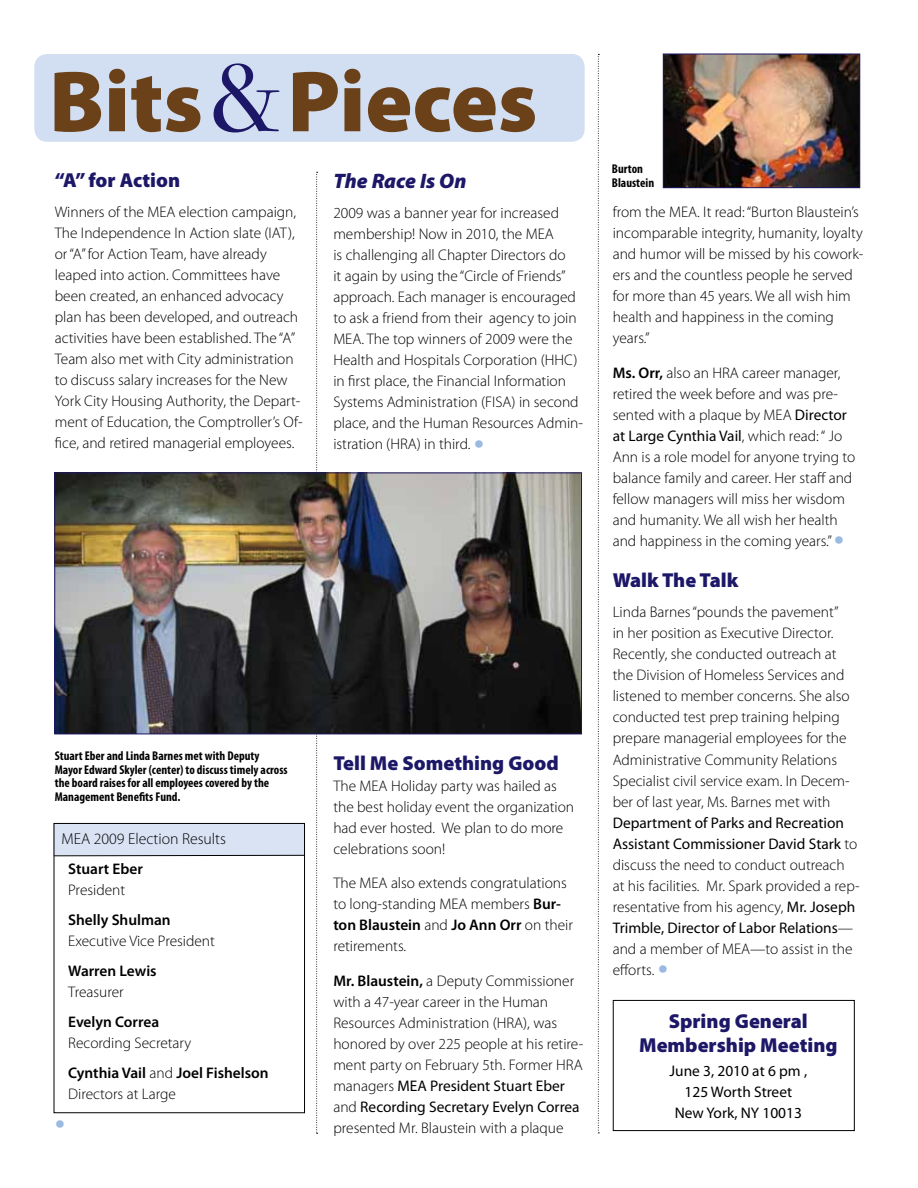
<style>
.page{position:relative;width:918px;height:1188px;background:#fff}
.page>*{position:absolute;margin:0;border:0;box-sizing:border-box;transform-origin:0 0}
.t1{font:900 87.45px "Myriad Pro";color:#6b411a}
.t2{font:300 42px "Myriad Pro";color:#9bbae2}
.t3{font:italic 900 21px "Myriad Pro";color:#1d1767}
.t4{font:900 20.25px/24px "Myriad Pro";color:#1d1767;text-align:center}
.t5{font:300 15.75px "Myriad Pro";color:#000}
.t6{font:300 15.3px/21px "Myriad Pro";color:#000}
.t7{font:600 15.3px/30px "Myriad Pro";color:#000}
.t8{font:15.3px/21px "Myriad Pro";color:#000;text-align:center}
.t9{font:700 condensed 12.75px/13.5px "Myriad Pro";color:#000}
.s1{font-family:"Bodoni Svty Two ITCTT Book";font-weight:400;font-size:96px;color:#1d1767}
.s2{font-weight:300}
.s3{font-weight:600}
.s4{font-weight:400}
</style>
<div class="page">
<div style="left:53px;top:823px;width:252px;height:32px;background:#dae3f4"></div>
<svg style="left:316px;top:172px;width:2px;height:962px"></svg>
<div style="left:34px;top:54px;width:551px;height:88px;background:#d2def1;border-radius:13px"></div>
<img style="left:665px;top:56px;width:193px;height:130px">
<div style="left:663px;top:54px;width:197px;height:134px;border:1px solid #1d1767"></div>
<img style="left:57px;top:475px;width:523px;height:257px">
<div style="left:55px;top:473px;width:527px;height:261px;border:1px solid #1d1767"></div>
<svg style="left:598px;top:54px;width:1px;height:1079px"></svg>
<div style="left:54px;top:823px;width:251px;height:290px;border:1px solid #000"></div>
<svg style="left:53px;top:855px;width:252px;height:1px"></svg>
<div style="left:613px;top:1000px;width:242px;height:131px;border:1px solid #000"></div>
<h1 class="t1" style="left:49px;top:52px;width:490px">Bits<span class="s1">&amp;</span>Pieces</h1>
<h3 class="t4" style="left:55px;top:169px;width:127px">“A” for Action</h3>
<p class="t6" style="left:55px;top:202px;width:250px">Winners of the MEA election campaign, The Independence In Action slate (IAT), or “A” for Action Team, have already leaped into action. Committees have been created, an enhanced advocacy plan has been developed, and outreach activities have been established. The “A” Team also met with City administration to discuss salary increases for the New York City Housing Authority, the Depart&shy;ment of Education, the Comptroller’s Of&shy;fice, and retired managerial employees.</p>
<h3 class="t3" style="left:333px;top:169px;width:135px">The Race Is On</h3>
<p class="t6" style="left:333px;top:202px;width:251px">2009 was a banner year for increased membership! Now in 2010, the MEA<br>is challenging all Chapter Directors do<br>it again by using the “Circle of Friends” approach. Each manager is encouraged to ask a friend from their agency to join MEA. The top winners of 2009 were the Health and Hospitals Corporation (HHC) in first place, the Financial Information Systems Administration (FISA) in second place, and the Human Resources Admin&shy;istration (HRA) in third.</p>
<h2 class="t2" style="left:474px;top:418px;width:12px">•</h2>
<p class="t9" style="left:55px;top:749px;width:234px">Stuart Eber and Linda Barnes met with Deputy Mayor Edward Skyler (center) to discuss timely across the board raises for all employees covered by the Management Benefits Fund.</p>
<p class="t5" style="left:62px;top:831px;width:166px">MEA 2009 Election Results</p>
<p class="t7" style="left:68px;top:854px;width:76px">Stuart Eber</p>
<p class="t6" style="left:68px;top:880px;width:58px">President</p>
<p class="t7" style="left:68px;top:905px;width:104px">Shelly Shulman</p>
<p class="t6" style="left:68px;top:931px;width:148px">Executive Vice President</p>
<p class="t7" style="left:68px;top:956px;width:90px">Warren Lewis</p>
<p class="t6" style="left:68px;top:982px;width:57px">Treasurer</p>
<p class="t7" style="left:68px;top:1007px;width:92px">Evelyn Correa</p>
<p class="t7" style="left:68px;top:1028px;width:202px"><span class="s2">Recording Secretary<br></span>Cynthia Vail <span class="s2">and</span> Joel Fishelson</p>
<p class="t6" style="left:68px;top:1084px;width:109px">Directors at Large</p>
<h2 class="t2" style="left:55px;top:1098px;width:12px">•</h2>
<h3 class="t4" style="left:333px;top:751px;width:227px">Tell Me Something Good</h3>
<p class="t6" style="left:333px;top:775px;width:242px">The MEA Holiday party was hailed as the best holiday event the organization had ever hosted. We plan to do more celebrations soon!</p>
<p class="t6" style="left:333px;top:873px;width:241px">The MEA also extends congratulations to long-standing MEA members <span class="s3">Bur&shy;ton Blaustein</span> and <span class="s3">Jo Ann Orr</span> on their retirements.</p>
<p class="t6" style="left:333px;top:970px;width:252px"><span class="s3">Mr. Blaustein,</span> a Deputy Commissioner with a 47-year career in the Human Resources Administration (HRA), was honored by over 225 people at his retire&shy;ment party on February 5th. Former HRA managers <span class="s4">MEA President Stuart Eber </span>and <span class="s4">Recording Secretary Evelyn Correa </span>presented Mr. Blaustein with a plaque</p>
<p class="t9" style="left:612px;top:162px;width:44px">Burton<br>Blaustein</p>
<p class="t6" style="left:613px;top:202px;width:252px">from the MEA. It read: “Burton Blaustein’s incomparable integrity, humanity, loyalty and humor will be missed by his cowork&shy;ers and the countless people he served for more than 45 years. We all wish him health and happiness in the coming years.”</p>
<p class="t6" style="left:613px;top:362px;width:244px"><span class="s3">Ms. Orr,</span> also an HRA career manager, retired the week before and was pre&shy;sented with a plaque by MEA <span class="s4">Director at Large Cynthia Vail</span>, which read: “ Jo Ann is a role model for anyone trying to balance family and career. Her staff and fellow managers will miss her wisdom and humanity. We all wish her health and happiness in the coming years.”</p>
<h2 class="t2" style="left:834px;top:514px;width:12px">•</h2>
<h3 class="t4" style="left:613px;top:569px;width:127px">Walk The Talk</h3>
<p class="t6" style="left:613px;top:602px;width:239px">Linda Barnes “pounds the pavement” in her position as Executive Director.<br>Recently, she conducted outreach at the Division of Homeless Services and listened to member concerns. She also conducted test prep training helping prepare managerial employees for the Administrative Community Relations Specialist civil service exam. In Decem&shy;ber of last year, Ms. Barnes met with</p>
<p class="t6" style="left:613px;top:812px;width:248px"><span class="s4">Department of Parks and Recreation Assistant Commissioner David Stark</span> to discuss the need to conduct outreach at his facilities. Mr. Spark provided a rep&shy;resentative from his agency, <span class="s4">Mr. Joseph Trimble, Director of Labor Relations</span>— and a member of MEA—to assist in the efforts.</p>
<h2 class="t2" style="left:658px;top:943px;width:12px">•</h2>
<h3 class="t4" style="left:639px;top:1010px;width:200px">Spring General<br>Membership Meeting</h3>
<p class="t8" style="left:670px;top:1061px;width:139px">June 3, 2010 at 6 pm ,<br>125 Worth Street<br>New York, NY 10013</p>
</div>
